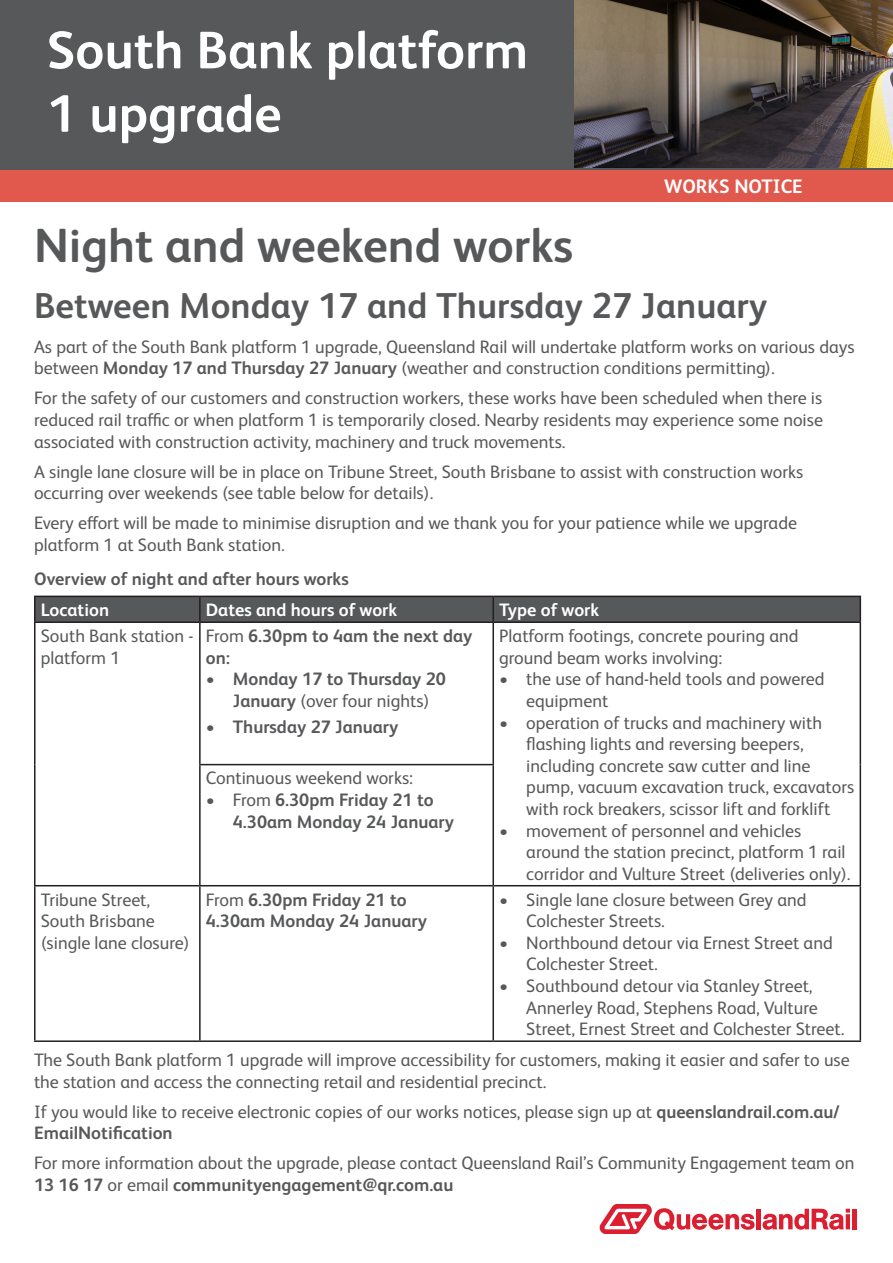
<style>
.page{position:relative;width:893px;height:1263px;background:#fff}
.page>*{position:absolute;margin:0;border:0;box-sizing:border-box;transform-origin:0 0}
.t1{font:700 52.8px/63.4px "FS Albert Pro";color:#fff}
.t2{font:700 48px "FS Albert Pro";color:#57585a}
.t3{font:700 36px "FS Albert Pro";color:#57585a}
.t4{font:700 19.5px "FS Albert Pro";color:#fff}
.t5{font:18px/21.6px "FS Albert Pro";color:#57585a}
.t6{font:700 18px/21.6px "FS Albert Pro";color:#57585a}
.t7{font:700 18px "FS Albert Pro";color:#fff}
.s1{font-weight:700}
.s2{font-weight:400}
</style>
<div class="page">
<div style="left:0;top:170px;width:893px;height:32px;background:#e1584c"></div>
<div style="left:0;top:0;width:893px;height:170px;background:#57585a"></div>
<img style="left:574px;top:0;width:319px;height:168px">
<svg style="left:600px;top:1204px;width:155px;height:29px"></svg>
<div style="left:756px;top:1209px;width:5px;height:20px;background:#db1e30"></div>
<svg style="left:762px;top:1209px;width:88px;height:21px"></svg>
<div style="left:852px;top:1209px;width:5px;height:20px;background:#db1e30"></div>
<hr style="left:34px;top:596px;width:166px;height:1px;background:#231f20">
<hr style="left:34px;top:597px;width:2px;height:24px;background:#231f20">
<div style="left:35px;top:596px;width:826px;height:25px;background:#57585a"></div>
<hr style="left:34px;top:621px;width:166px;height:2px;background:#231f20">
<hr style="left:34px;top:623px;width:2px;height:142px;background:#231f20">
<hr style="left:200px;top:621px;width:293px;height:2px;background:#231f20">
<hr style="left:199px;top:623px;width:2px;height:141px;background:#231f20">
<hr style="left:493px;top:621px;width:368px;height:2px;background:#231f20">
<hr style="left:492px;top:623px;width:2px;height:141px;background:#231f20">
<hr style="left:860px;top:623px;width:1px;height:142px;background:#231f20">
<hr style="left:34px;top:765px;width:2px;height:120px;background:#231f20">
<hr style="left:199px;top:764px;width:295px;height:1px;background:#231f20">
<hr style="left:199px;top:765px;width:2px;height:120px;background:#231f20">
<hr style="left:492px;top:765px;width:2px;height:120px;background:#231f20">
<hr style="left:860px;top:765px;width:1px;height:120px;background:#231f20">
<hr style="left:34px;top:885px;width:166px;height:1px;background:#231f20">
<hr style="left:34px;top:886px;width:2px;height:154px;background:#231f20">
<hr style="left:200px;top:885px;width:293px;height:1px;background:#231f20">
<hr style="left:199px;top:886px;width:2px;height:154px;background:#231f20">
<hr style="left:493px;top:885px;width:368px;height:1px;background:#231f20">
<hr style="left:492px;top:886px;width:2px;height:154px;background:#231f20">
<hr style="left:860px;top:886px;width:1px;height:154px;background:#231f20">
<hr style="left:34px;top:1040px;width:166px;height:2px;background:#231f20">
<hr style="left:200px;top:1040px;width:293px;height:2px;background:#231f20">
<hr style="left:493px;top:1040px;width:368px;height:2px;background:#231f20">
<h1 class="t1" style="left:47px;top:16px;width:483px">South Bank platform<br>1 upgrade</h1>
<p class="t4" style="left:664px;top:172px;width:140px">WORKS NOTICE</p>
<p class="t2" style="left:34px;top:212px;width:541px">Night and weekend works</p>
<p class="t3" style="left:34px;top:281px;width:735px">Between Monday 17 and Thursday 27 January</p>
<p class="t5" style="left:34px;top:334px;width:822px">As part of the South Bank platform 1 upgrade, Queensland Rail will undertake platform works on various days between <span class="s1">Monday 17 and Thursday 27 January</span> (weather and construction conditions permitting).</p>
<p class="t5" style="left:34px;top:386px;width:791px;text-align:justify">For the safety of our customers and construction workers, these works have been scheduled when there is reduced rail traffic or when platform 1 is temporarily closed. Nearby residents may experience some noise associated with construction activity, machinery and truck movements.</p>
<p class="t5" style="left:34px;top:459px;width:771px">A single lane closure will be in place on Tribune Street, South Brisbane to assist with construction works occurring over weekends (see table below for details).</p>
<p class="t5" style="left:34px;top:511px;width:765px">Every effort will be made to minimise disruption and we thank you for your patience while we upgrade platform 1 at South Bank station.</p>
<p class="t6" style="left:34px;top:567px;width:316px">Overview of night and after hours works</p>
<p class="t7" style="left:41px;top:597px;width:70px">Location</p>
<p class="t7" style="left:206px;top:597px;width:193px">Dates and hours of work</p>
<p class="t7" style="left:499px;top:597px;width:101px">Type of work</p>
<p class="t5" style="left:41px;top:624px;width:154px">South Bank station - platform 1</p>
<p class="t6" style="left:206px;top:624px;width:268px"><span class="s2">From</span> 6.30pm to 4am the next day on:</p>
<p class="t6" style="left:206px;top:667px;width:242px;text-align:center">• Monday 17 to Thursday 20<br>January <span class="s2">(over four nights)</span></p>
<p class="t6" style="left:206px;top:715px;width:194px">• Thursday 27 January</p>
<p class="t5" style="left:499px;top:624px;width:301px">Platform footings, concrete pouring and ground beam works involving:</p>
<p class="t5" style="left:526px;top:667px;width:300px;text-indent:-27px">• the use of hand-held tools and powered equipment</p>
<p class="t5" style="left:526px;top:710px;width:330px;text-indent:-27px">• operation of trucks and machinery with flashing lights and reversing beepers, including concrete saw cutter and line pump, vacuum excavation truck, excavators with rock breakers, scissor lift and forklift</p>
<p class="t5" style="left:526px;top:818px;width:326px;text-indent:-27px">• movement of personnel and vehicles around the station precinct, platform 1 rail corridor and Vulture Street (deliveries only).</p>
<p class="t5" style="left:206px;top:766px;width:209px">Continuous weekend works:</p>
<p class="t6" style="left:233px;top:788px;width:223px;text-indent:-27px"><span class="s2">• From</span> 6.30pm Friday 21 to<br>4.30am Monday 24 January</p>
<p class="t6" style="left:206px;top:888px;width:223px"><span class="s2">From</span> 6.30pm Friday 21 to<br>4.30am Monday 24 January</p>
<p class="t5" style="left:526px;top:887px;width:282px;text-indent:-27px">• Single lane closure between Grey and<br>Colchester Streets.</p>
<p class="t5" style="left:526px;top:930px;width:308px;text-indent:-27px">• Northbound detour via Ernest Street and<br>Colchester Street.</p>
<p class="t5" style="left:526px;top:974px;width:320px;text-indent:-27px">• Southbound detour via Stanley Street,<br>Annerley Road, Stephens Road, Vulture<br>Street, Ernest Street and Colchester Street.</p>
<p class="t5" style="left:34px;top:1048px;width:817px">The South Bank platform 1 upgrade will improve accessibility for customers, making it easier and safer to use the station and access the connecting retail and residential precinct.</p>
<p class="t5" style="left:34px;top:1099px;width:807px">If you would like to receive electronic copies of our works notices, please sign up at <span class="s1">queenslandrail.com.au/<br>EmailNotification</span></p>
<p class="t5" style="left:34px;top:1151px;width:822px">For more information about the upgrade, please contact Queensland Rail’s Community Engagement team on<br><span class="s1">13 16 17</span> or email <span class="s1">communityengagement@qr.com.au</span></p>
<p class="t5" style="left:41px;top:887px;width:116px">Tribune Street,<br>South Brisbane</p>
<p class="t5" style="left:41px;top:930px;width:150px">(single lane closure)</p>
</div>
